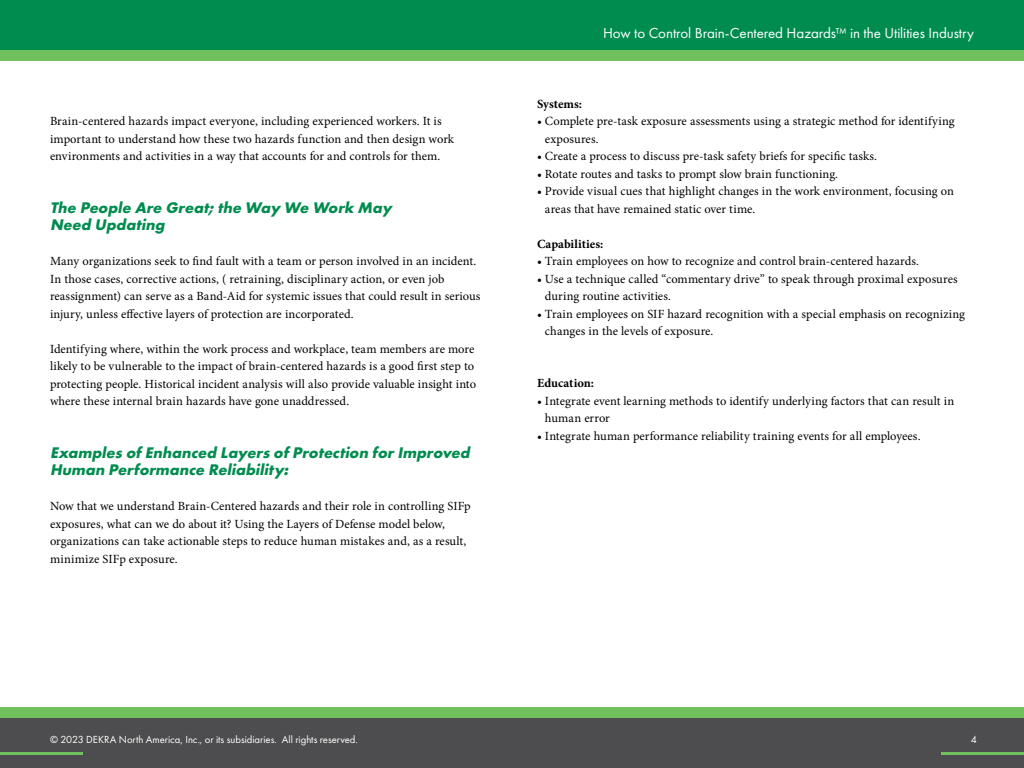
<style>
.page{position:relative;width:1024px;height:768px;background:#fff}
.page>*{position:absolute;margin:0;border:0;box-sizing:border-box;transform-origin:0 0}
.t1{font:italic 700 16px/17.5px "Futura PT";color:#008c4f}
.t2{font:15px "Futura PT";letter-spacing:-.005em;color:#fff}
.t3{font:12.5px/17.5px "Minion Pro";letter-spacing:.005em;color:#000}
.t4{font:700 12.5px "Minion Pro";color:#000}
.t5{font:10.65px "Futura PT";letter-spacing:-.005em;color:#fff}
</style>
<div class="page">
<div style="left:0;top:718px;width:1024px;height:50px;background:#4d4d4f"></div>
<div style="left:0;top:707px;width:1024px;height:11px;background:#70c05d"></div>
<div style="left:0;top:0;width:1024px;height:50px;background:#008c4f"></div>
<div style="left:0;top:50px;width:1024px;height:11px;background:#70c05d"></div>
<hr style="left:0;top:752px;width:83px;height:3px;background:#70c05d">
<hr style="left:941px;top:752px;width:83px;height:3px;background:#70c05d">
<p class="t3" style="left:50px;top:112px;width:406px">Brain-centered hazards impact everyone, including experienced workers. It is important to understand how these two hazards function and then design work environments and activities in a way that accounts for and controls for them.</p>
<p class="t1" style="left:50px;top:198px;width:343px">The People Are Great; the Way We Work May<br>Need Updating</p>
<p class="t3" style="left:50px;top:252px;width:432px">Many organizations seek to find fault with a team or person involved in an incident.<br>In those cases, corrective actions, ( retraining, disciplinary action, or even job reassignment) can serve as a Band-Aid for systemic issues that could result in serious injury, unless effective layers of protection are incorporated.</p>
<p class="t3" style="left:50px;top:340px;width:428px">Identifying where, within the work process and workplace, team members are more likely to be vulnerable to the impact of brain-centered hazards is a good first step to protecting people. Historical incident analysis will also provide valuable insight into where these internal brain hazards have gone unaddressed.</p>
<p class="t1" style="left:50px;top:443px;width:425px">Examples ofEnhanced Layers ofProtection for Improved<br>Human Performance Reliability:</p>
<p class="t3" style="left:50px;top:497px;width:422px">Now that we understand Brain-Centered hazards and their role in controlling SIFp exposures, what can we do about it? Using the Layers of Defense model below, organizations can take actionable steps to reduce human mistakes and, as a result, minimize SIFp exposure.</p>
<p class="t2" style="left:603px;top:24px;width:372px">How to Control Brain-Centered Hazards™ in the Utilities Industry</p>
<p class="t4" style="left:537px;top:95px;width:47px">Systems:</p>
<p class="t3" style="left:545px;top:112px;width:411px;text-indent:-8px">• Complete pre-task exposure assessments using a strategic method for identifying exposures.</p>
<p class="t3" style="left:537px;top:147px;width:342px">• Create a process to discuss pre-task safety briefs for specific tasks.</p>
<p class="t3" style="left:537px;top:165px;width:303px">• Rotate routes and tasks to prompt slow brain functioning.</p>
<p class="t3" style="left:545px;top:182px;width:411px;text-indent:-8px">• Provide visual cues that highlight changes in the work environment, focusing on areas that have remained static over time.</p>
<p class="t4" style="left:537px;top:235px;width:68px">Capabilities:</p>
<p class="t3" style="left:537px;top:252px;width:384px">• Train employees on how to recognize and control brain-centered hazards.</p>
<p class="t3" style="left:545px;top:270px;width:414px;text-indent:-8px">• Use a technique called “commentary drive” to speak through proximal exposures during routine activities.</p>
<p class="t3" style="left:545px;top:305px;width:422px;text-indent:-8px">• Train employees on SIF hazard recognition with a special emphasis on recognizing changes in the levels of exposure.</p>
<p class="t4" style="left:537px;top:375px;width:59px">Education:</p>
<p class="t3" style="left:545px;top:392px;width:411px;text-indent:-8px">• Integrate event learning methods to identify underlying factors that can result in human error</p>
<p class="t3" style="left:537px;top:427px;width:385px">• Integrate human performance reliability training events for all employees.</p>
<p class="t5" style="left:50px;top:734px;width:309px">© 2023 DEKRA North America, Inc., or its subsidiaries. All rights reserved.</p>
<p class="t5" style="left:971px;top:734px;width:8px">4</p>
</div>
